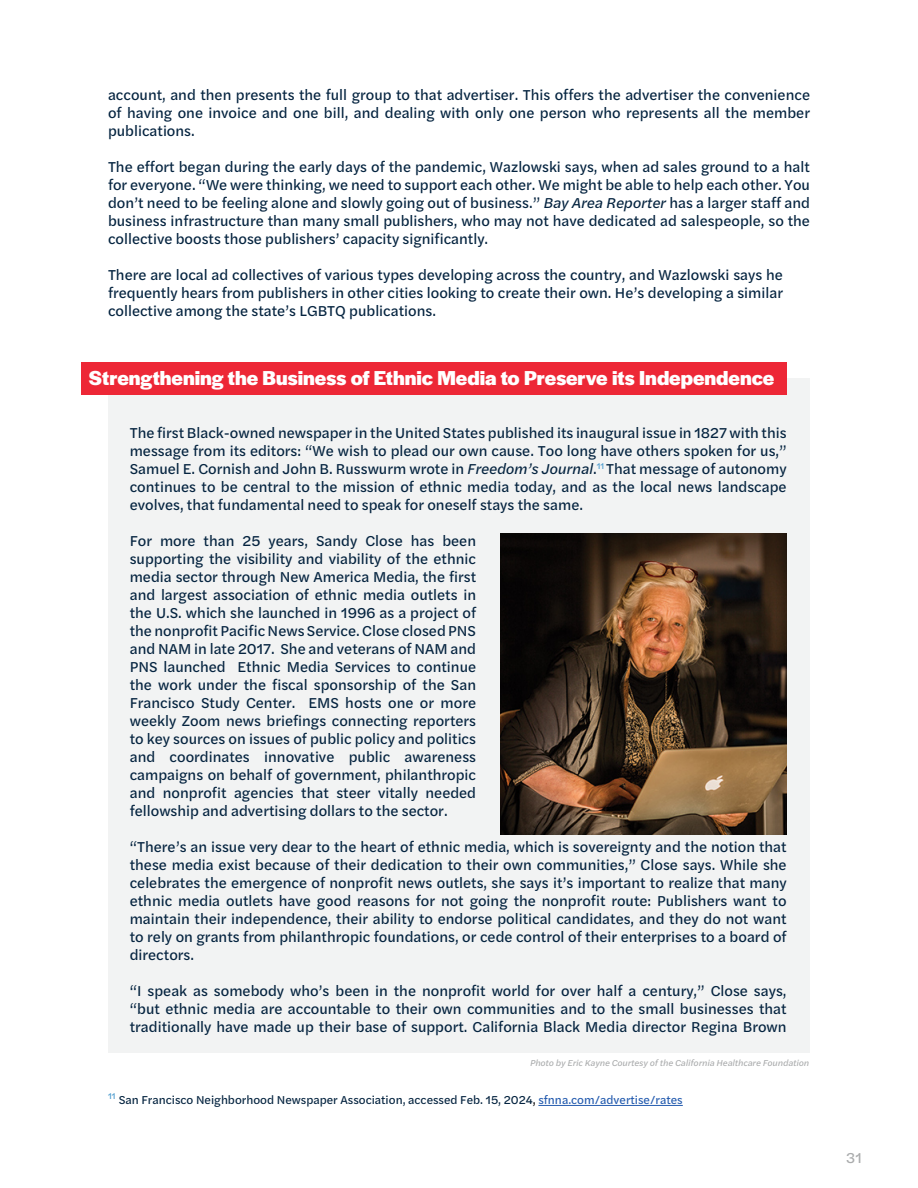
<style>
.page{position:relative;width:918px;height:1188px;background:#fff}
.page>*{position:absolute;margin:0;border:0;box-sizing:border-box;transform-origin:0 0}
.t1{font:700 21px "Halyard Display";color:#fff}
.t2{font:15px/18px "Halyard Text";color:#052440;text-align:justify}
.t3{font:15px "Halyard Text";color:#aaacad}
.t4{font:12px "Halyard Text";color:#052440}
.t5{font:italic 9px "Halyard Text";color:#aaacad}
.s1{font-style:italic}
.s2{color:#000}
.s3{color:#255caf}
</style>
<div class="page">
<hr style="left:538px;top:1105px;width:145px;height:1px;background:#255caf">
<div style="left:108px;top:379px;width:701px;height:674px;background:#f2f3f3"></div>
<div style="left:81px;top:362px;width:706px;height:32px;background:#ed2736"></div>
<img style="left:500px;top:533px;width:287px;height:302px">
<p class="t2" style="left:108px;top:85px;width:704px">account, and then presents the full group to that advertiser. This offers the advertiser the convenience of having one invoice and one bill, and dealing with only one person who represents all the member publications.</p>
<p class="t2" style="left:108px;top:157px;width:704px">The effort began during the early days of the pandemic, Wazlowski says, when ad sales ground to a halt for everyone. “We were thinking, we need to support each other. We might be able to help each other. You don’t need to be feeling alone and slowly going out of business.” <span class="s1">Bay Area Reporter</span> has a larger staff and business infrastructure than many small publishers, who may not have dedicated ad salespeople, so the collective boosts those publishers’ capacity significantly.</p>
<p class="t2" style="left:108px;top:265px;width:677px">There are local ad collectives of various types developing across the country, and Wazlowski says he frequently hears from publishers in other cities looking to create their own. He’s developing a similar collective among the state’s LGBTQ publications.</p>
<h1 class="t1" style="left:89px;top:363px;width:687px">Strengthening the Business of Ethnic Media to Preserve its Independence</h1>
<p class="t2" style="left:130px;top:423px;width:658px">The first Black-owned newspaper in the United States published its inaugural issue in 1827 with this message from its editors: “We wish to plead our own cause. Too long have others spoken for us,” Samuel E. Cornish and John B. Russwurm wrote in <span class="s1">Freedom’s Journal</span>.<sup>11</sup> That message of autonomy continues to be central to the mission of ethnic media today, and as the local news landscape evolves, that fundamental need to speak for oneself stays the same.</p>
<p class="t2" style="left:130px;top:531px;width:348px">For more than 25 years, Sandy Close has been supporting the visibility and viability of the ethnic media sector through New America Media, the first and largest association of ethnic media outlets in the U.S. which she launched in 1996 as a project of the nonprofit Pacific News Service. Close closed PNS and NAM in late 2017. She and veterans of NAM and PNS launched Ethnic Media Services to continue the work under the fiscal sponsorship of the San Francisco Study Center. EMS hosts one or more weekly Zoom news briefings connecting reporters to key sources on issues of public policy and politics and coordinates innovative public awareness campaigns on behalf of government, philanthropic and nonprofit agencies that steer vitally needed fellowship and advertising dollars to the sector.</p>
<p class="t2" style="left:130px;top:837px;width:658px">“There’s an issue very dear to the heart of ethnic media, which is sovereignty and the notion that these media exist because of their dedication to their own communities,” Close says. While she celebrates the emergence of nonprofit news outlets, she says it’s important to realize that many ethnic media outlets have good reasons for not going the nonprofit route: Publishers want to maintain their independence, their ability to endorse political candidates, and they do not want to rely on grants from philanthropic foundations, or cede control of their enterprises to a board of directors.</p>
<p class="t2" style="left:130px;top:981px;width:658px">“I speak as somebody who’s been in the nonprofit world for over half a century,” Close says, “but ethnic media are accountable to their own communities and to the small businesses that traditionally have made up their base of support. California Black Media director Regina Brown</p>
<p class="t5" style="left:530px;top:1057px;width:281px">Photo by Eric Kayne Courtesy of the California Healthcare Foundation</p>
<p class="t4" style="left:108px;top:1092px;width:576px"><sup>11</sup> San Francisco Neighborhood Newspaper Association, accessed Feb. 15, 2024<span class="s2">,</span> <span class="s3">sfnna.com/advertise/rates</span></p>
<p class="t3" style="left:846px;top:1147px;width:17px">31</p>
</div>
